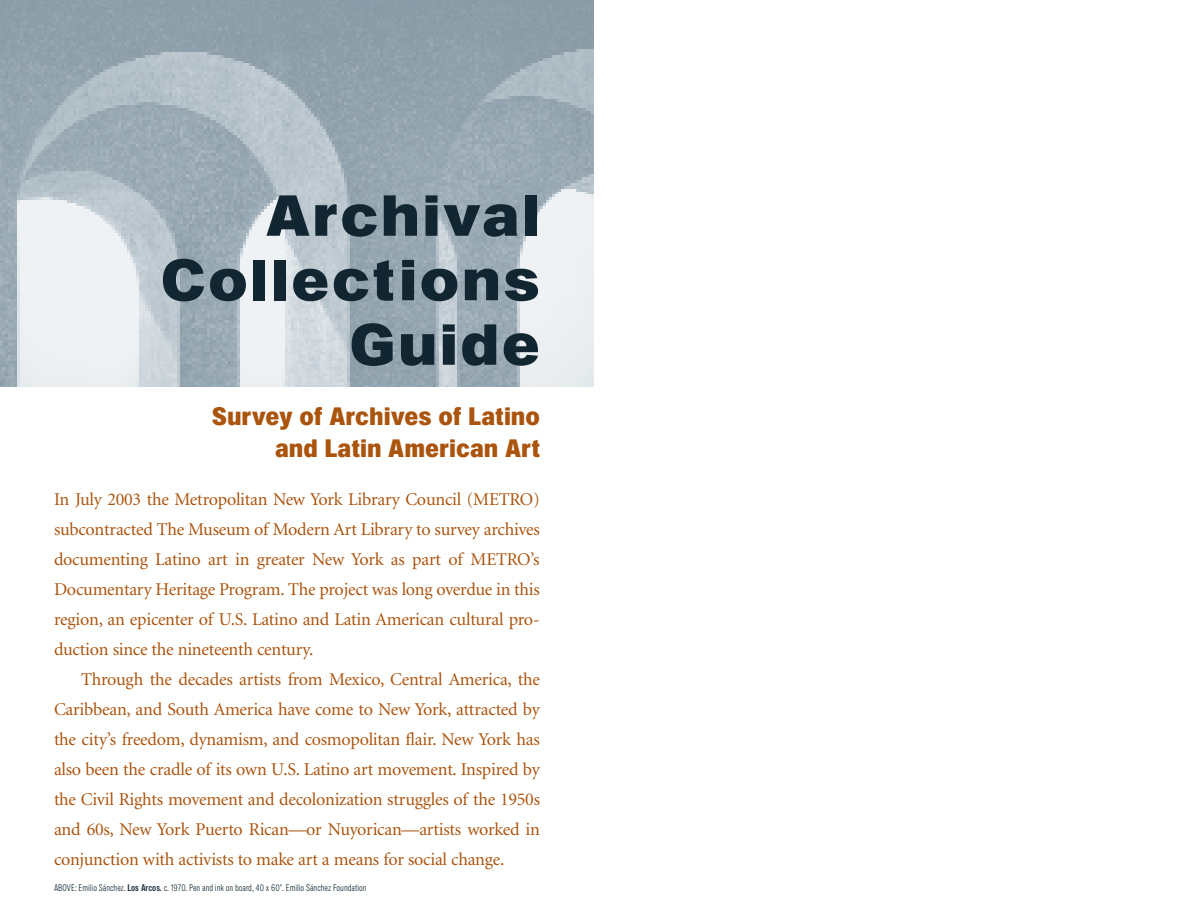
<style>
.page{position:relative;width:1188px;height:918px;background:#fff}
.page>*{position:absolute;margin:0;border:0;box-sizing:border-box;transform-origin:0 0}
.t1{font:58.5px/64.5px "General G50";letter-spacing:.04em;color:#122632;text-align:right}
.t2{font:25.5px/31.5px "General G40";color:#ab540e;text-align:right}
.t3{font:18px/30px "Minion";letter-spacing:-.015em;color:#ab540e;text-align:justify}
.t4{font:9.75px "General C30";color:#122632}
.s1{font-family:"General E30"}
</style>
<div class="page">
<img style="left:0;top:0;width:594px;height:386px">
<h1 class="t1" style="left:160px;top:183px;width:381px">Archival<br>Collections<br>Guide</h1>
<h2 class="t2" style="left:212px;top:401px;width:330px">Survey of Archives of Latino and Latin American Art</h2>
<p class="t3" style="left:54px;top:485px;width:487px">In July 2003 the Metropolitan New York Library Council (METRO) subcontracted The Museum of Modern Art Library to survey archives documenting Latino art in greater New York as part of METRO’s Documentary Heritage Program. The project was long overdue in this region, an epicenter of U.S. Latino and Latin American cultural pro&shy;duction since the nineteenth century.</p>
<p class="t3" style="left:54px;top:665px;width:488px;text-indent:27px">Through the decades artists from Mexico, Central America, the Caribbean, and South America have come to New York, attracted by the city’s freedom, dynamism, and cosmopolitan flair. New York has also been the cradle of its own U.S. Latino art movement. Inspired by the Civil Rights movement and decolonization struggles of the 1950s and 60s, New York Puerto Rican—or Nuyorican—artists worked in conjunction with activists to make art a means for social change.</p>
<p class="t4" style="left:54px;top:882px;width:314px">ABOVE: Emilio Sánchez. <span class="s1">Los Arcos.</span> c. 1970. Pen and ink on board, 40 x 60". Emilio Sánchez Foundation</p>
</div>
